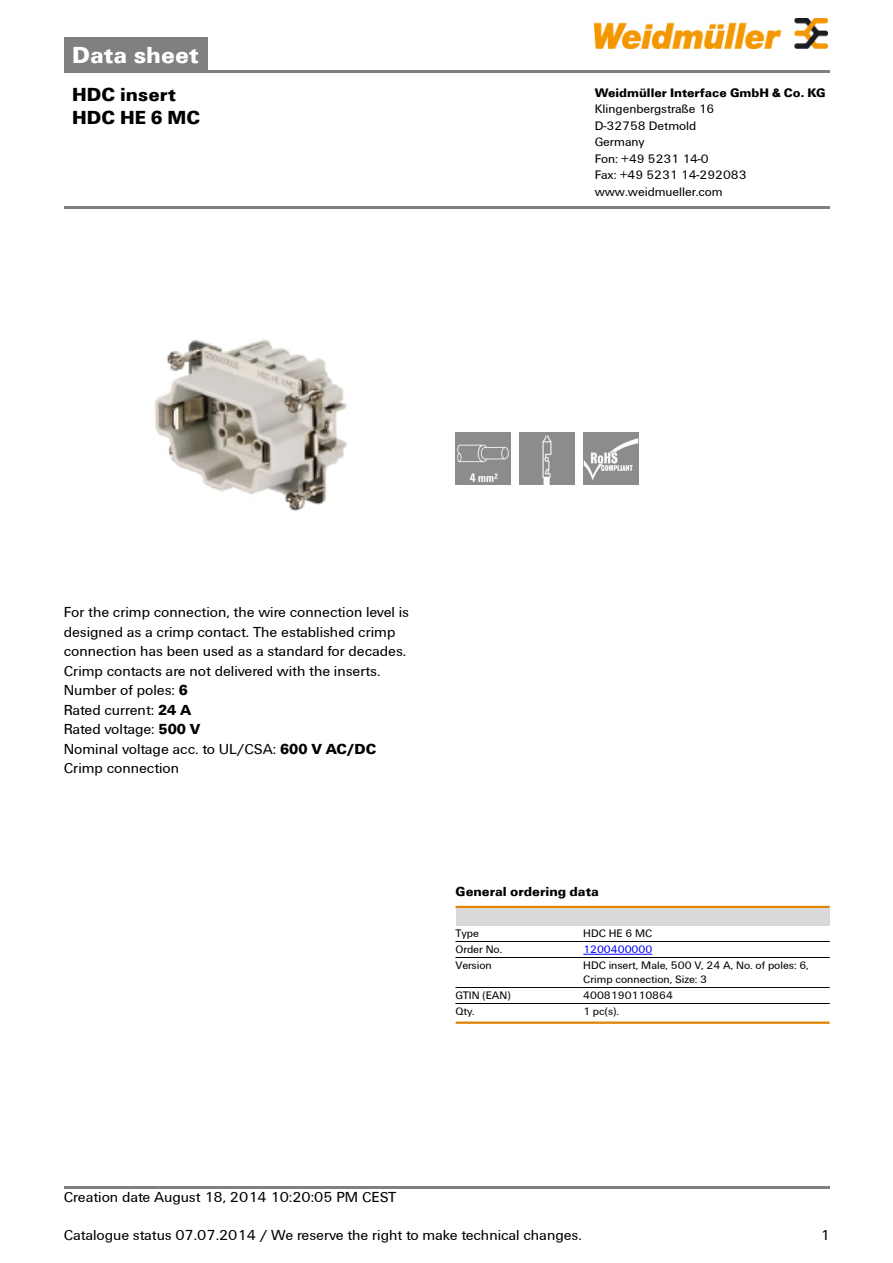
<style>
.page{position:relative;width:893px;height:1263px;background:#fff}
.page>*{position:absolute;margin:0;border:0;box-sizing:border-box;transform-origin:0 0}
.t1{font:700 24px "Weidmueller";color:#fff}
.t2{font:700 19.5px/22.5px "Weidmueller";color:#000}
.t3{font:15px/19.5px "Weidmueller";color:#000}
.t4{font:700 13.5px "Weidmueller";color:#000}
.t5{font:12.75px/16.5px "Weidmueller";color:#000}
.t6{font:700 12.75px "Weidmueller";color:#000}
.t7{font:11.25px/13.6px "Weidmueller";color:#000}
.t8{font:11.25px "Weidmueller";color:#00f}
.s1{font-weight:700}
</style>
<div class="page">
<div style="left:64px;top:38px;width:143px;height:32px;background:#808080"></div>
<hr style="left:64px;top:70px;width:765px;height:2px;background:#808080">
<img style="left:594px;top:18px;width:233px;height:30px">
<hr style="left:64px;top:1186px;width:765px;height:3px;background:#808080">
<img style="left:154px;top:339px;width:193px;height:172px">
<img style="left:455px;top:433px;width:56px;height:52px">
<img style="left:519px;top:433px;width:55px;height:52px">
<img style="left:583px;top:433px;width:55px;height:52px">
<hr style="left:455px;top:906px;width:374px;height:2px;background:#e18200">
<div style="left:455px;top:908px;width:374px;height:17px;background:#d9d9d9"></div>
<hr style="left:455px;top:941px;width:128px;height:1px;background:#000">
<hr style="left:455px;top:957px;width:128px;height:1px;background:#000">
<hr style="left:583px;top:941px;width:246px;height:1px;background:#000">
<hr style="left:583px;top:957px;width:246px;height:1px;background:#000">
<hr style="left:583px;top:954px;width:69px;height:1px;background:#00f">
<hr style="left:455px;top:958px;width:128px;height:1px;background:#000">
<hr style="left:583px;top:958px;width:246px;height:1px;background:#000">
<hr style="left:455px;top:987px;width:128px;height:1px;background:#000">
<hr style="left:583px;top:987px;width:246px;height:1px;background:#000">
<hr style="left:455px;top:1003px;width:128px;height:1px;background:#000">
<hr style="left:583px;top:1003px;width:246px;height:1px;background:#000">
<hr style="left:455px;top:1022px;width:374px;height:2px;background:#e18200">
<hr style="left:64px;top:206px;width:765px;height:3px;background:#808080">
<h1 class="t1" style="left:72px;top:40px;width:128px">Data sheet</h1>
<h2 class="t2" style="left:72px;top:83px;width:129px">HDC insert<br>HDC HE 6 MC</h2>
<p class="t6" style="left:594px;top:85px;width:232px">Weidmüller Interface GmbH &amp; Co. KG</p>
<p class="t5" style="left:594px;top:101px;width:153px">Klingenbergstraße 16<br>D-32758 Detmold<br>Germany<br>Fon: +49 5231 14-0<br>Fax: +49 5231 14-292083 www.weidmueller.com</p>
<p class="t3" style="left:64px;top:602px;width:346px">For the crimp connection, the wire connection level is designed as a crimp contact. The established crimp connection has been used as a standard for decades.<br>Crimp contacts are not delivered with the inserts.<br>Number of poles: <span class="s1">6<br></span>Rated current: <span class="s1">24 A<br></span>Rated voltage: <span class="s1">500 V<br></span>Nominal voltage acc. to UL/CSA: <span class="s1">600 V AC/DC </span>Crimp connection</p>
<p class="t4" style="left:455px;top:884px;width:145px">General ordering data</p>
<p class="t7" style="left:455px;top:926px;width:25px">Type</p>
<p class="t7" style="left:583px;top:926px;width:70px">HDC HE 6 MC</p>
<p class="t7" style="left:455px;top:943px;width:48px">Order No.</p>
<p class="t8" style="left:583px;top:943px;width:70px">1200400000</p>
<p class="t7" style="left:455px;top:959px;width:38px">Version</p>
<p class="t7" style="left:583px;top:959px;width:227px">HDC insert, Male, 500 V, 24 A, No. of poles: 6,<br>Crimp connection, Size: 3</p>
<p class="t7" style="left:455px;top:989px;width:56px">GTIN (EAN)</p>
<p class="t7" style="left:583px;top:989px;width:91px">4008190110864</p>
<p class="t7" style="left:455px;top:1005px;width:21px">Qty.</p>
<p class="t7" style="left:583px;top:1005px;width:37px">1 pc(s).</p>
<p class="t3" style="left:64px;top:1187px;width:334px">Creation date August 18, 2014 10:20:05 PM CEST</p>
<p class="t3" style="left:64px;top:1226px;width:519px">Catalogue status 07.07.2014 / We reserve the right to make technical changes.</p>
<p class="t3" style="left:820px;top:1226px;width:11px">1</p>
</div>
